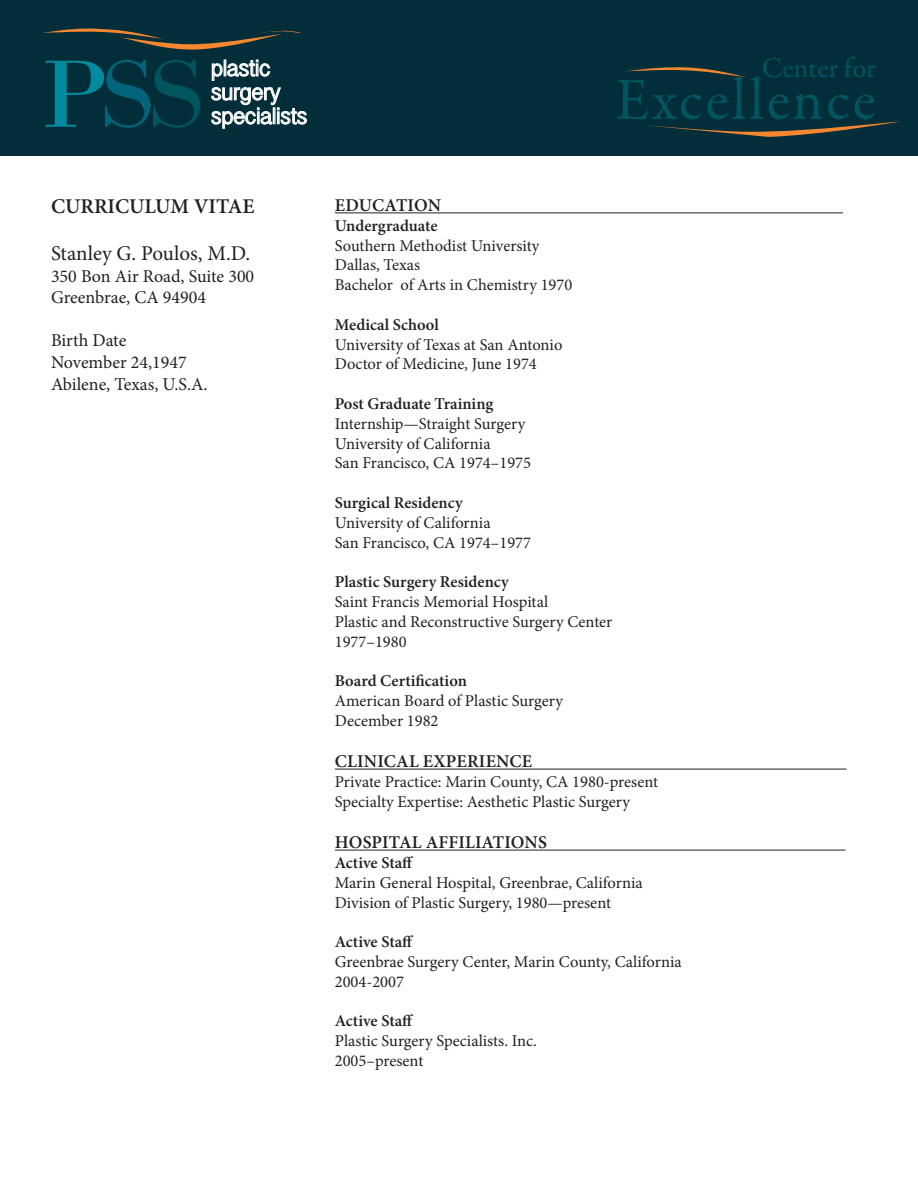
<style>
.page{position:relative;width:918px;height:1188px;background:#fff}
.page>*{position:absolute;margin:0;border:0;box-sizing:border-box;transform-origin:0 0}
.t1{font:60px "Garamond Premr Pro";letter-spacing:.045em;color:#005560}
.t2{font:28.8px "Garamond Premr Pro";letter-spacing:-.005em;color:#005560}
.t3{font:24.15px/24px "Inai Mathi";letter-spacing:-.01em;color:#fff}
.t4{font:21px "Minion Pro";color:#231f20}
.t5{font:600 21px "Minion Pro";color:#231f20}
.t6{font:18px "Minion Pro";color:#231f20}
.t7{font:600 18px "Minion Pro";letter-spacing:.01em;color:#231f20}
.t8{font:16.5px "Minion Pro";color:#231f20}
.t9{font:600 16.5px "Minion Pro";color:#231f20}
</style>
<div class="page">
<hr style="left:335px;top:212px;width:508px;height:1px;background:#231f20">
<hr style="left:335px;top:769px;width:512px;height:1px;background:#231f20">
<hr style="left:335px;top:850px;width:510px;height:1px;background:#231f20">
<div style="left:0;top:0;width:918px;height:156px;background:#012e39"></div>
<svg style="left:46px;top:60px;width:154px;height:68px"></svg>
<svg style="left:42px;top:28px;width:259px;height:22px"></svg>
<svg style="left:212px;top:60px;width:58px;height:21px"></svg>
<svg style="left:212px;top:87px;width:95px;height:41px"></svg>
<svg style="left:647px;top:121px;width:253px;height:16px"></svg>
<svg style="left:625px;top:67px;width:121px;height:10px"></svg>
<p class="t3" style="left:211px;top:57px;width:98px">plastic surgery specialists</p>
<p class="t2" style="left:762px;top:51px;width:116px">Center for</p>
<p class="t1" style="left:615px;top:64px;width:262px">Excellence</p>
<p class="t5" style="left:51px;top:192px;width:205px">CURRICULUM VITAE</p>
<p class="t4" style="left:51px;top:239px;width:201px">Stanley G. Poulos, M.D.</p>
<p class="t6" style="left:51px;top:264px;width:205px">350 Bon Air Road, Suite 300</p>
<p class="t6" style="left:51px;top:285px;width:157px">Greenbrae, CA 94904</p>
<p class="t6" style="left:51px;top:329px;width:77px">Birth Date</p>
<p class="t6" style="left:51px;top:350px;width:137px">November 24,1947</p>
<p class="t6" style="left:51px;top:372px;width:158px">Abilene, Texas, U.S.A.</p>
<p class="t7" style="left:335px;top:193px;width:108px">EDUCATION</p>
<p class="t9" style="left:335px;top:214px;width:104px">Undergraduate</p>
<p class="t8" style="left:335px;top:234px;width:206px">Southern Methodist University</p>
<p class="t8" style="left:335px;top:254px;width:87px">Dallas, Texas</p>
<p class="t8" style="left:335px;top:274px;width:239px">Bachelor of Arts in Chemistry 1970</p>
<p class="t9" style="left:335px;top:313px;width:106px">Medical School</p>
<p class="t8" style="left:335px;top:333px;width:229px">University of Texas at San Antonio</p>
<p class="t8" style="left:335px;top:353px;width:204px">Doctor of Medicine, June 1974</p>
<p class="t9" style="left:335px;top:392px;width:160px">Post Graduate Training</p>
<p class="t8" style="left:335px;top:413px;width:192px">Internship—Straight Surgery</p>
<p class="t8" style="left:335px;top:432px;width:157px">University of California</p>
<p class="t8" style="left:335px;top:452px;width:198px">San Francisco, CA 1974–1975</p>
<p class="t9" style="left:335px;top:491px;width:130px">Surgical Residency</p>
<p class="t8" style="left:335px;top:512px;width:157px">University of California</p>
<p class="t8" style="left:335px;top:531px;width:198px">San Francisco, CA 1974–1977</p>
<p class="t9" style="left:335px;top:571px;width:176px">Plastic Surgery Residency</p>
<p class="t8" style="left:335px;top:591px;width:215px">Saint Francis Memorial Hospital</p>
<p class="t8" style="left:335px;top:611px;width:279px">Plastic and Reconstructive Surgery Center</p>
<p class="t8" style="left:335px;top:630px;width:73px">1977–1980</p>
<p class="t9" style="left:335px;top:670px;width:134px">Board Certification</p>
<p class="t8" style="left:335px;top:690px;width:230px">American Board of Plastic Surgery</p>
<p class="t8" style="left:335px;top:710px;width:105px">December 1982</p>
<p class="t7" style="left:335px;top:749px;width:199px">CLINICAL EXPERIENCE</p>
<p class="t8" style="left:335px;top:771px;width:325px">Private Practice: Marin County, CA 1980-present</p>
<p class="t8" style="left:335px;top:791px;width:297px">Specialty Expertise: Aesthetic Plastic Surgery</p>
<p class="t7" style="left:335px;top:830px;width:214px">HOSPITAL AFFILIATIONS</p>
<p class="t9" style="left:335px;top:851px;width:80px">Active Staff</p>
<p class="t8" style="left:335px;top:872px;width:310px">Marin General Hospital, Greenbrae, California</p>
<p class="t8" style="left:335px;top:891px;width:278px">Division of Plastic Surgery, 1980—present</p>
<p class="t9" style="left:335px;top:931px;width:80px">Active Staff</p>
<p class="t8" style="left:335px;top:951px;width:348px">Greenbrae Surgery Center, Marin County, California</p>
<p class="t8" style="left:335px;top:971px;width:71px">2004-2007</p>
<p class="t9" style="left:335px;top:1010px;width:80px">Active Staff</p>
<p class="t8" style="left:335px;top:1030px;width:204px">Plastic Surgery Specialists. Inc.</p>
<p class="t8" style="left:335px;top:1050px;width:90px">2005–present</p>
</div>
